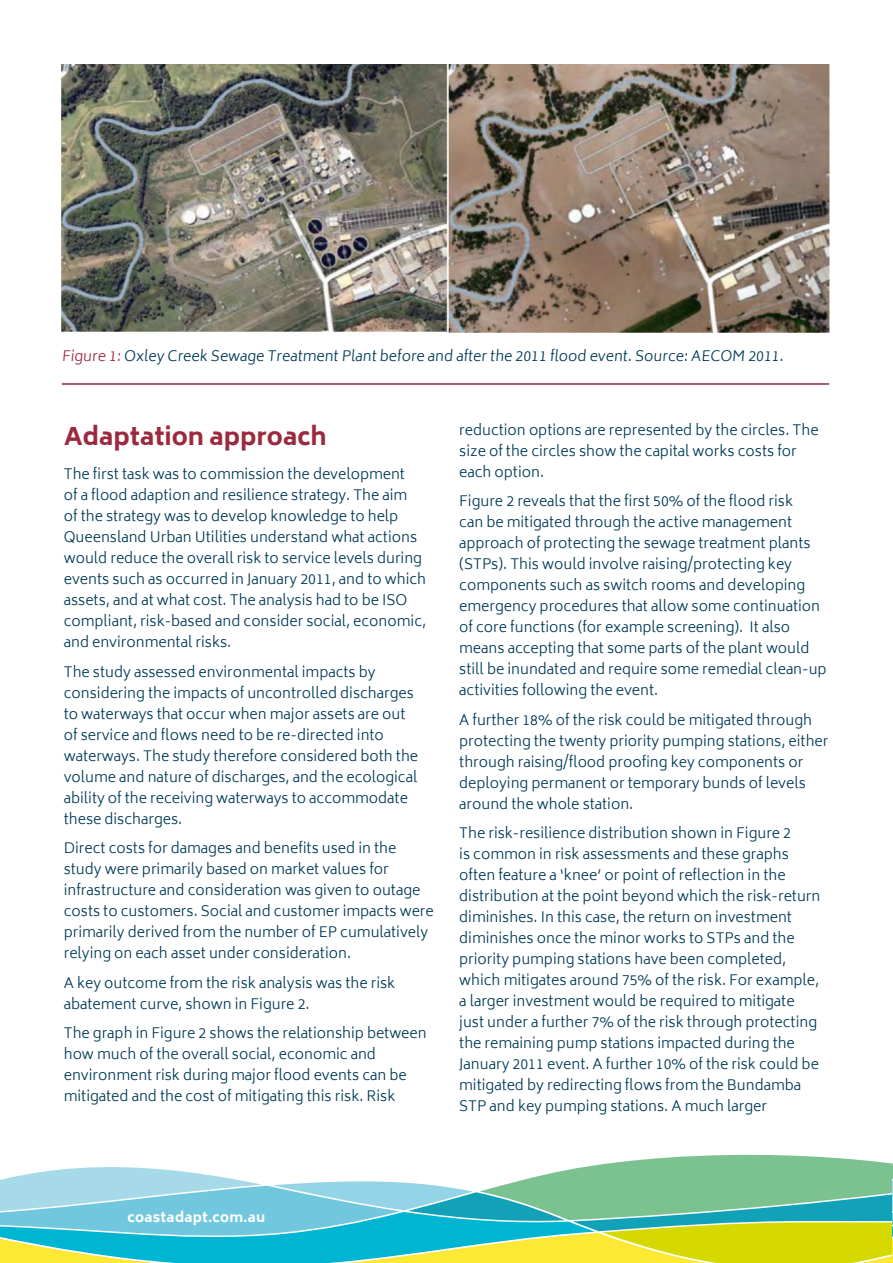
<style>
.page{position:relative;width:893px;height:1263px;background:#fff}
.page>*{position:absolute;margin:0;border:0;box-sizing:border-box;transform-origin:0 0}
.t1{font:800 24px "Biryani";color:#9c2a3f}
.t2{font:300 14.25px/21px "Biryani";color:#003a57}
.t3{font:800 13.5px "Biryani";letter-spacing:.02em;color:#fff}
.s1{color:#9c2a3f}
</style>
<div class="page">
<svg style="left:0;top:1154px;width:893px;height:109px"></svg>
<img style="left:62px;top:64px;width:767px;height:268px">
<hr style="left:62px;top:383px;width:767px;height:2px;background:#9c2a3f">
<p class="t2" style="left:62px;top:346px;width:725px"><span class="s1">Figure 1:</span> Oxley Creek Sewage Treatment Plant before and after the 2011 flood event. Source: AECOM 2011.</p>
<h1 class="t1" style="left:64px;top:423px;width:264px">Adaptation approach</h1>
<p class="t2" style="left:64px;top:464px;width:364px">The first task was to commission the development<br>of a flood adaption and resilience strategy. The aim<br>of the strategy was to develop knowledge to help Queensland Urban Utilities understand what actions would reduce the overall risk to service levels during events such as occurred in January 2011, and to which assets, and at what cost. The analysis had to be ISO compliant, risk-based and consider social, economic, and environmental risks.</p>
<p class="t2" style="left:64px;top:661px;width:356px">The study assessed environmental impacts by considering the impacts of uncontrolled discharges to waterways that occur when major assets are out of service and flows need to be re-directed into waterways. The study therefore considered both the volume and nature of discharges, and the ecological ability of the receiving waterways to accommodate these discharges.</p>
<p class="t2" style="left:64px;top:838px;width:371px">Direct costs for damages and benefits used in the study were primarily based on market values for infrastructure and consideration was given to outage costs to customers. Social and customer impacts were primarily derived from the number of EP cumulatively relying on each asset under consideration.</p>
<p class="t2" style="left:64px;top:972px;width:333px">A key outcome from the risk analysis was the risk abatement curve, shown in Figure 2.</p>
<p class="t2" style="left:64px;top:1023px;width:364px">The graph in Figure 2 shows the relationship between how much of the overall social, economic and environment risk during major flood events can be mitigated and the cost of mitigating this risk. Risk</p>
<p class="t2" style="left:459px;top:419px;width:361px">reduction options are represented by the circles. The size of the circles show the capital works costs for each option.</p>
<p class="t2" style="left:459px;top:491px;width:369px">Figure 2 reveals that the first 50% of the flood risk<br>can be mitigated through the active management approach of protecting the sewage treatment plants (STPs). This would involve raising/protecting key components such as switch rooms and developing emergency procedures that allow some continuation of core functions (for example screening). It also means accepting that some parts of the plant would still be inundated and require some remedial clean-up activities following the event.</p>
<p class="t2" style="left:459px;top:709px;width:371px">A further 18% of the risk could be mitigated through protecting the twenty priority pumping stations, either through raising/flood proofing key components or deploying permanent or temporary bunds of levels around the whole station.</p>
<p class="t2" style="left:459px;top:823px;width:363px">The risk-resilience distribution shown in Figure 2<br>is common in risk assessments and these graphs often feature a ‘knee’ or point of reflection in the distribution at the point beyond which the risk-return diminishes. In this case, the return on investment diminishes once the minor works to STPs and the priority pumping stations have been completed, which mitigates around 75% of the risk. For example, a larger investment would be required to mitigate just under a further 7% of the risk through protecting the remaining pump stations impacted during the January 2011 event. A further 10% of the risk could be mitigated by redirecting flows from the Bundamba STP and key pumping stations. A much larger</p>
<p class="t3" style="left:128px;top:1209px;width:139px">coastadapt.com.au</p>
</div>
